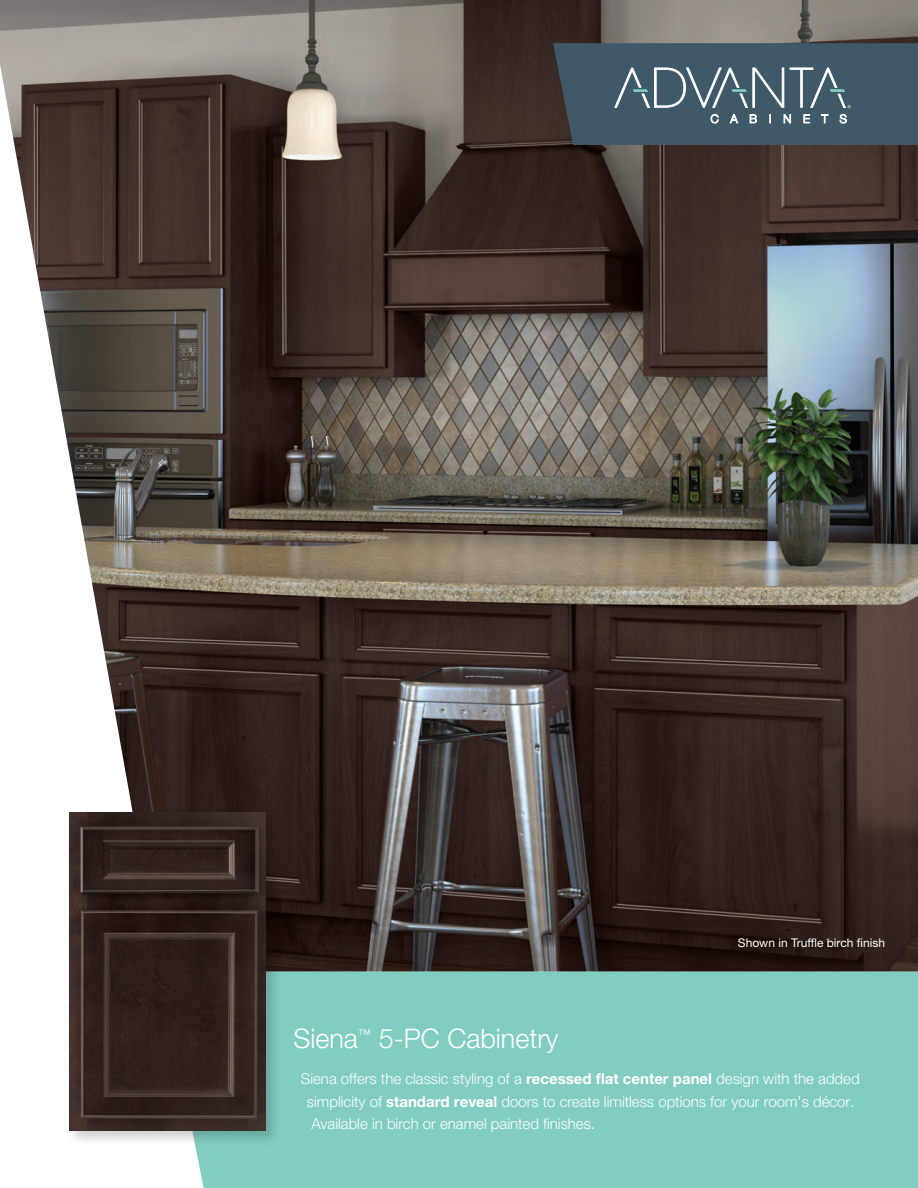
<style>
.page{position:relative;width:918px;height:1188px;background:#fff}
.page>*{position:absolute;margin:0;border:0;box-sizing:border-box;transform-origin:0 0}
.t1{font:300 27px "Helvetica Neue LT Std";color:#fff}
.t2{font:300 15px "Helvetica Neue LT Std";color:#fff}
.t3{font:12px "Helvetica Neue LT Std";color:#fff}
.s1{font-weight:700}
</style>
<div class="page">
<img style="left:0;top:0;width:918px;height:972px">
<div style="left:195px;top:972px;width:723px;height:216px;background:#81cdc1"></div>
<div style="left:65px;top:808px;width:217px;height:340px;background:#040503;opacity:.2"></div>
<img style="left:70px;top:813px;width:195px;height:318px">
<svg style="left:553px;top:43px;width:365px;height:102px;background:#4a606e"></svg>
<p class="t3" style="left:738px;top:936px;width:149px">Shown in Truffle birch finish</p>
<p class="t1" style="left:293px;top:1022px;width:266px">Siena<sup>™</sup> 5-PC Cabinetry</p>
<p class="t2" style="left:301px;top:1070px;width:560px">Siena offers the classic styling of a <span class="s1">recessed flat center panel</span> design with the added</p>
<p class="t2" style="left:307px;top:1092px;width:549px">simplicity of <span class="s1">standard reveal</span> doors to create limitless options for your room’s décor.</p>
<p class="t2" style="left:311px;top:1115px;width:285px">Available in birch or enamel painted finishes.</p>
</div>
